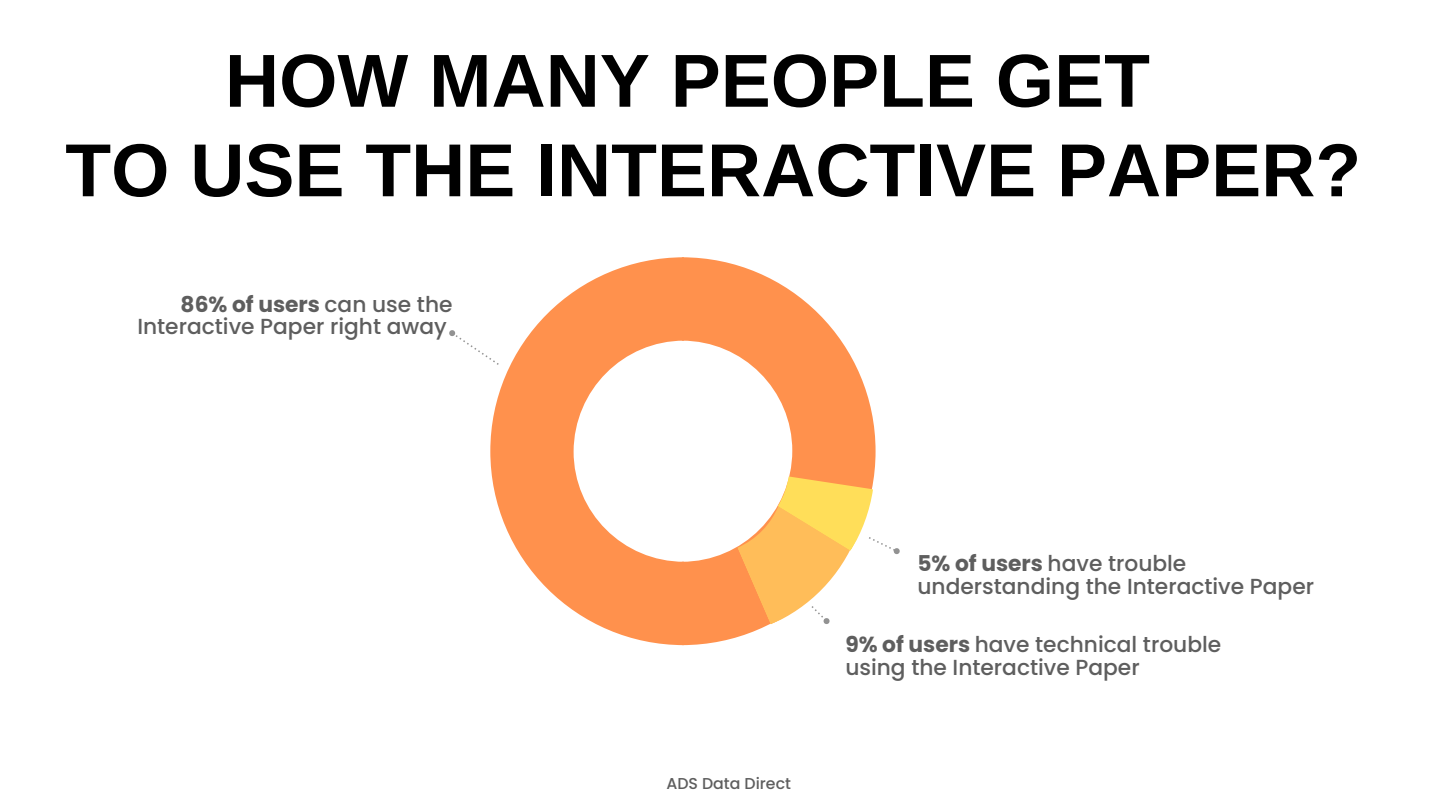
<style>
.page{position:relative;width:1440px;height:811px;background:#fff}
.page>*{position:absolute;margin:0;border:0;box-sizing:border-box;transform-origin:0 0}
.t1{font:700 75px "Arimo";color:#000}
.t2{font:500 21.75px/22.5px "Poppins";color:#5e5e5e}
.t3{font:500 15.75px "Poppins";color:#5e5e5e}
.s1{font-weight:700}
</style>
<div class="page">
<svg style="left:490px;top:257px;width:192px;height:387px;fill:#ff914d"></svg>
<svg style="left:682px;top:257px;width:194px;height:387px"></svg>
<svg style="left:449px;top:330px;width:50px;height:34px"></svg>
<svg style="left:728px;top:448px;width:172px;height:176px"></svg>
<p class="t1" style="left:225px;top:39px;width:926px">HOW MANY PEOPLE GET</p>
<p class="t1" style="left:65px;top:128px;width:1297px">TO USE THE INTERACTIVE PAPER?</p>
<h1 class="t2" style="left:137px;top:292px;width:317px;text-align:right"><span class="s1">86% of users</span> can use the<br>Interactive Paper right away</h1>
<h2 class="t3" style="left:666px;top:771px;width:126px">ADS Data Direct</h2>
<p class="t2" style="left:917px;top:552px;width:398px"><span class="s1">5% of users</span> have trouble understanding the Interactive Paper</p>
<h1 class="t2" style="left:845px;top:633px;width:377px"><span class="s1">9% of users</span> have technical trouble using the Interactive Paper</h1>
</div>
